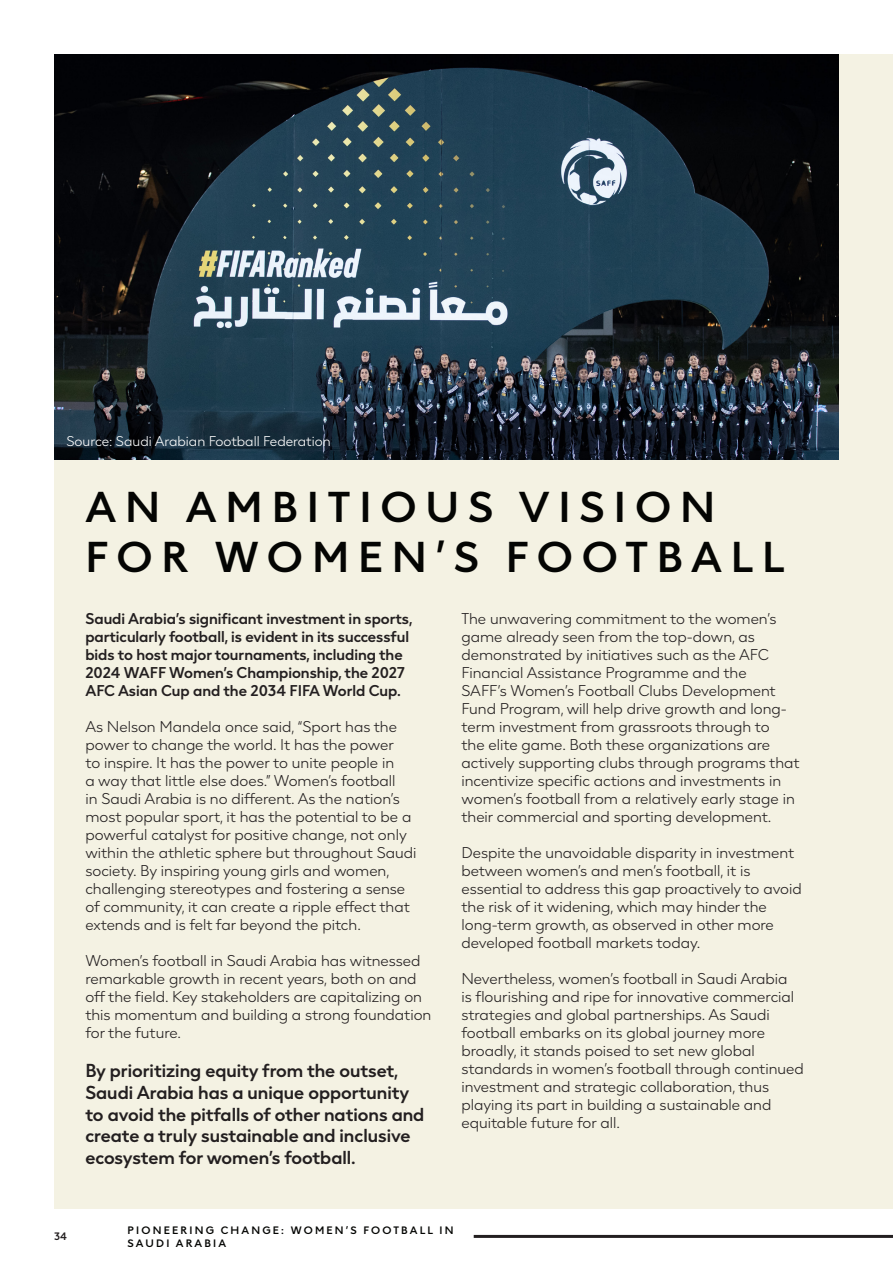
<style>
.page{position:relative;width:893px;height:1263px;background:#fff}
.page>*{position:absolute;margin:0;border:0;box-sizing:border-box;transform-origin:0 0}
.t1{font:500 42px/50.4px "NEOM Sans";letter-spacing:.21em;color:#040503}
.t2{font:500 18px/21.6px "NEOM Sans AR Headline";color:#231f20}
.t3{font:300 15px/18px "NEOM Sans AR Headline";color:#231f20}
.t4{font:500 15px/18px "NEOM Sans AR Headline";color:#231f20}
.t5{font:300 13.5px "NEOM Sans";color:#fff}
.t6{font:500 10.5px/12.6px "NEOM Sans";letter-spacing:.21em;color:#040503}
.t7{font:500 10.5px "NEOM Sans";color:#231f20}
</style>
<div class="page">
<div style="left:54px;top:54px;width:839px;height:1155px;background:#f4f2e3"></div>
<img style="left:54px;top:54px;width:785px;height:405px">
<svg style="left:54px;top:423px;width:289px;height:36px"></svg>
<p class="t5" style="left:66px;top:433px;width:266px">Source: Saudi Arabian Football Federation</p>
<p class="t1" style="left:86px;top:482px;width:701px">AN AMBITIOUS VISION<br>FOR WOMEN’S FOOTBALL</p>
<p class="t4" style="left:85px;top:610px;width:329px">Saudi Arabia’s significant investment in sports, particularly football, is evident in its successful bids to host major tournaments, including the 2024 WAFF Women’s Championship, the 2027<br>AFC Asian Cup and the 2034 FIFA World Cup.</p>
<p class="t3" style="left:85px;top:718px;width:333px">As Nelson Mandela once said, “Sport has the power to change the world. It has the power<br>to inspire. It has the power to unite people in<br>a way that little else does.” Women’s football<br>in Saudi Arabia is no different. As the nation’s most popular sport, it has the potential to be a powerful catalyst for positive change, not only within the athletic sphere but throughout Saudi society. By inspiring young girls and women, challenging stereotypes and fostering a sense of community, it can create a ripple effect that extends and is felt far beyond the pitch.</p>
<p class="t3" style="left:85px;top:952px;width:348px">Women’s football in Saudi Arabia has witnessed remarkable growth in recent years, both on and off the field. Key stakeholders are capitalizing on this momentum and building a strong foundation for the future.</p>
<p class="t2" style="left:85px;top:1060px;width:340px">By prioritizing equity from the outset, Saudi Arabia has a unique opportunity to avoid the pitfalls of other nations and create a truly sustainable and inclusive ecosystem for women’s football.</p>
<p class="t3" style="left:461px;top:610px;width:340px">The unwavering commitment to the women’s game already seen from the top-down, as demonstrated by initiatives such as the AFC Financial Assistance Programme and the<br>SAFF’s Women’s Football Clubs Development Fund Program, will help drive growth and long&shy;term investment from grassroots through to<br>the elite game. Both these organizations are actively supporting clubs through programs that incentivize specific actions and investments in women’s football from a relatively early stage in their commercial and sporting development.</p>
<p class="t3" style="left:461px;top:844px;width:342px">Despite the unavoidable disparity in investment between women’s and men’s football, it is essential to address this gap proactively to avoid the risk of it widening, which may hinder the long-term growth, as observed in other more developed football markets today.</p>
<p class="t3" style="left:461px;top:970px;width:344px">Nevertheless, women’s football in Saudi Arabia<br>is flourishing and ripe for innovative commercial strategies and global partnerships. As Saudi football embarks on its global journey more broadly, it stands poised to set new global standards in women’s football through continued investment and strategic collaboration, thus playing its part in building a sustainable and equitable future for all.</p>
<p class="t7" style="left:54px;top:1230px;width:14px">34</p>
<p class="t6" style="left:128px;top:1224px;width:327px">PIONEERING CHANGE: WOMEN’S FOOTBALL IN<br>SAUDI ARABIA</p>
</div>
